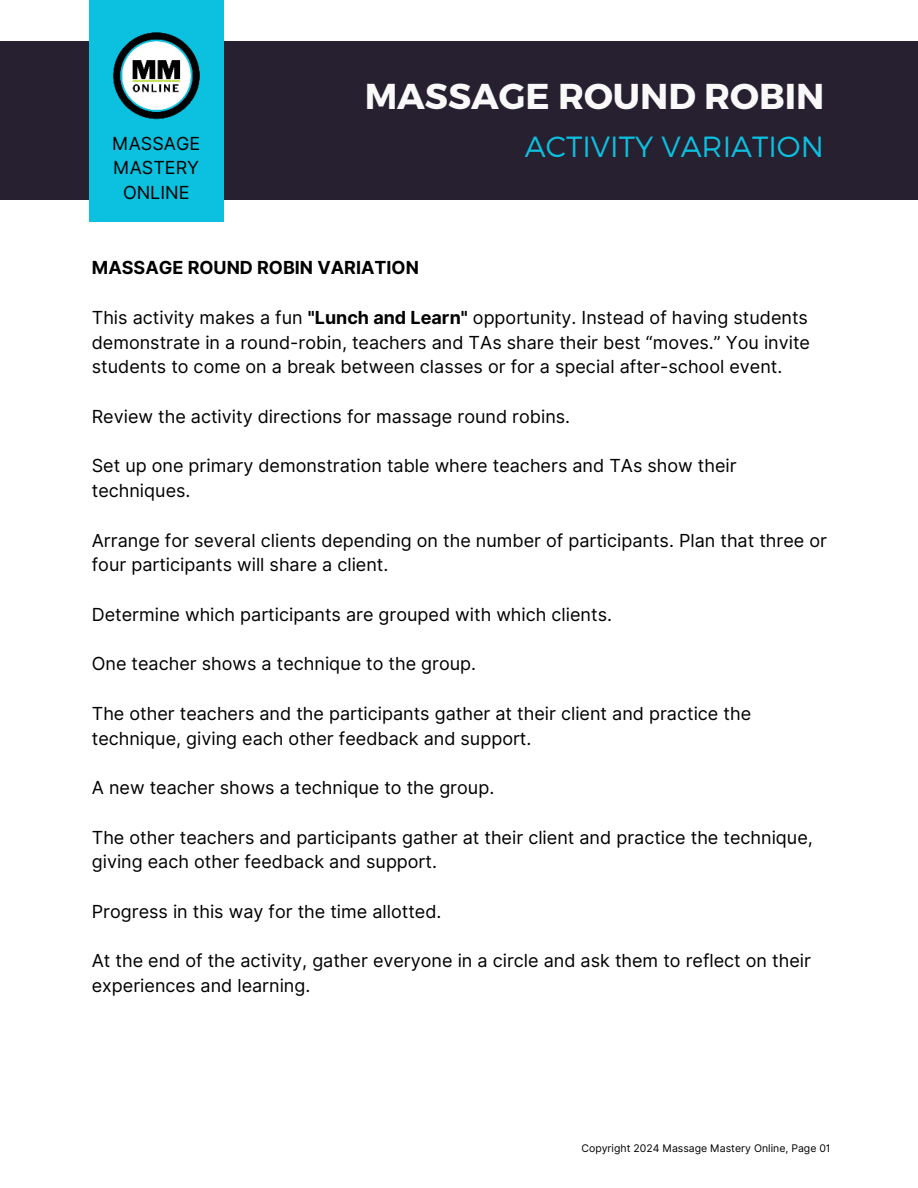
<style>
.page{position:relative;width:918px;height:1188px;background:#fff}
.page>*{position:absolute;margin:0;border:0;box-sizing:border-box;transform-origin:0 0}
.t1{font:700 35.85px "Montserrat";color:#f9f9f9}
.t2{font:300 29.1px "Montserrat";color:#0cc0df}
.t3{font:18px/24.8px "Inter";color:#000}
.t4{font:700 18px "Inter";color:#000}
.t5{font:10.5px "Inter";color:#000}
.s1{font-weight:700}
</style>
<div class="page">
<div style="left:0;top:41px;width:918px;height:158px;background:#272030"></div>
<div style="left:89px;top:0;width:135px;height:222px;background:#0cc0df"></div>
<img style="left:112px;top:32px;width:88px;height:88px">
<p class="t3" style="left:112px;top:131px;width:89px;text-align:center">MASSAGE<br>MASTERY<br>ONLINE</p>
<h1 class="t1" style="left:365px;top:74px;width:461px">MASSAGE ROUND ROBIN</h1>
<h2 class="t2" style="left:525px;top:129px;width:301px">ACTIVITY VARIATION</h2>
<p class="t4" style="left:92px;top:255px;width:329px">MASSAGE ROUND ROBIN VARIATION</p>
<p class="t3" style="left:92px;top:305px;width:720px;text-align:justify">This activity makes a fun <span class="s1">"Lunch and Learn"</span> opportunity. Instead of having students demonstrate in a round-robin, teachers and TAs share their best “moves.” You invite students to come on a break between classes or for a special after-school event.</p>
<p class="t3" style="left:92px;top:404px;width:480px">Review the activity directions for massage round robins.</p>
<p class="t3" style="left:92px;top:454px;width:646px">Set up one primary demonstration table where teachers and TAs show their techniques.</p>
<p class="t3" style="left:92px;top:528px;width:737px">Arrange for several clients depending on the number of participants. Plan that three or four participants will share a client.</p>
<p class="t3" style="left:92px;top:602px;width:522px">Determine which participants are grouped with which clients.</p>
<p class="t3" style="left:92px;top:652px;width:386px">One teacher shows a technique to the group.</p>
<p class="t3" style="left:92px;top:701px;width:661px">The other teachers and the participants gather at their client and practice the technique, giving each other feedback and support.</p>
<p class="t3" style="left:92px;top:775px;width:404px">A new teacher shows a technique to the group.</p>
<p class="t3" style="left:92px;top:825px;width:723px">The other teachers and participants gather at their client and practice the technique, giving each other feedback and support.</p>
<p class="t3" style="left:92px;top:899px;width:351px">Progress in this way for the time allotted.</p>
<p class="t3" style="left:92px;top:949px;width:721px">At the end of the activity, gather everyone in a circle and ask them to reflect on their experiences and learning.</p>
<p class="t5" style="left:581px;top:1141px;width:251px">Copyright 2024 Massage Mastery Online, Page 01</p>
</div>
